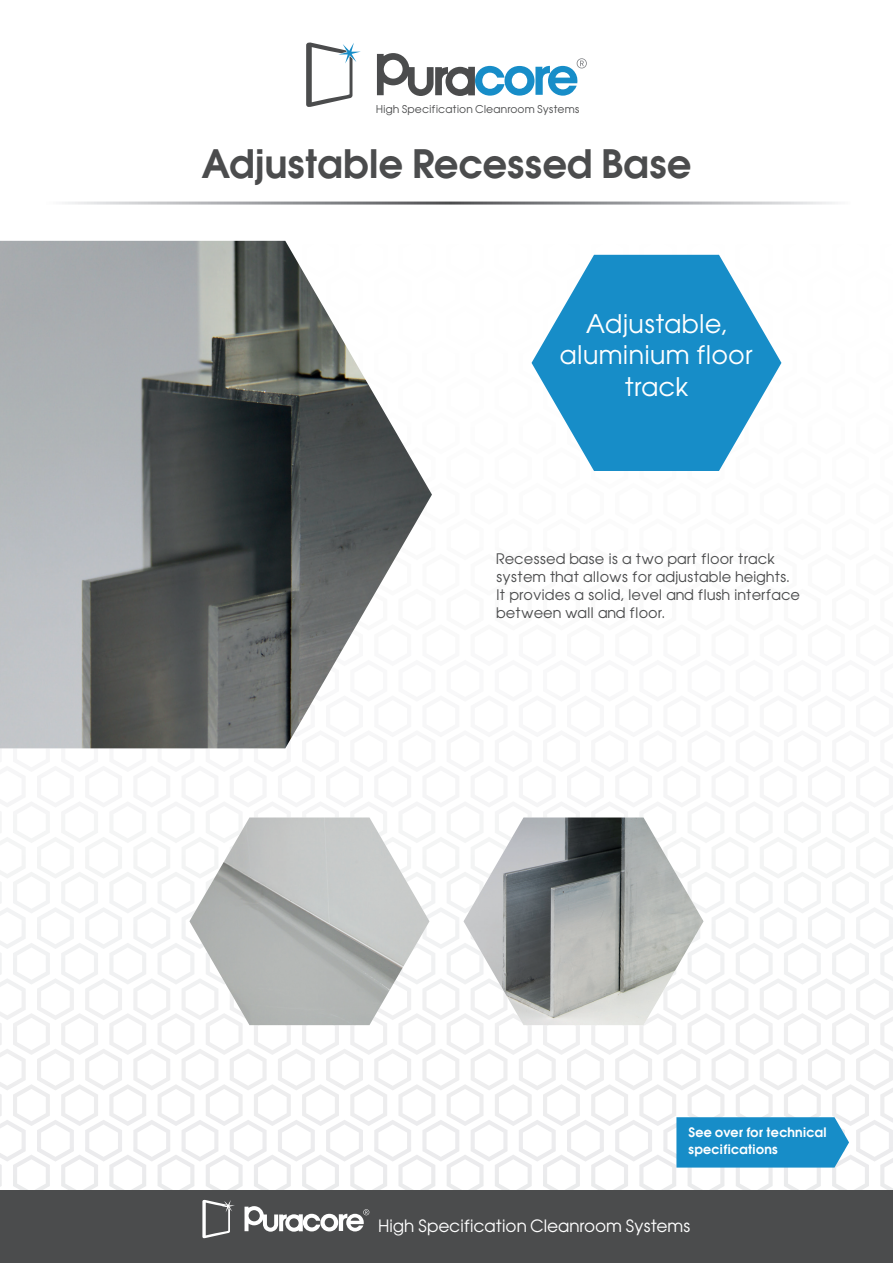
<style>
.page{position:relative;width:893px;height:1263px;background:#fff}
.page>*{position:absolute;margin:0;border:0;box-sizing:border-box;transform-origin:0 0}
.pg_head{font:36px "Avant Garde Demi";letter-spacing:-.035em;color:#4b4c4d}
.hexbug{font:23.7px/31.2px "Avant Garde";letter-spacing:.01em;color:#fff;text-align:center}
.t1{font:15.75px "Avant Garde";letter-spacing:-.015em;color:#fff}
.t2{font:13.5px/18px "Avant Garde";color:#4b4c4d}
.Body_9_12_85{font:12px "Avant Garde Demi";letter-spacing:-.015em;color:#fff}
.t3{font:10.05px "Avant Garde";letter-spacing:.005em;color:#4b4c4d}
</style>
<div class="page">
<div style="left:0;top:1190px;width:893px;height:73px;background:#4b4c4d"></div>
<svg style="left:377px;top:53px;width:210px;height:43px"></svg>
<svg style="left:306px;top:43px;width:55px;height:64px"></svg>
<svg style="left:245px;top:1206px;width:124px;height:26px"></svg>
<svg style="left:202px;top:1200px;width:33px;height:38px"></svg>
<img style="left:0;top:241px;width:432px;height:507px">
<svg style="left:531px;top:255px;width:250px;height:216px;fill:#178dc8"></svg>
<img style="left:189px;top:817px;width:240px;height:208px">
<img style="left:463px;top:817px;width:240px;height:208px">
<div style="left:676px;top:1117px;width:173px;height:50px;background:#178dc8"></div>
<p class="t3" style="left:376px;top:103px;width:205px">High Specification Cleanroom Systems</p>
<p class="pg_head" style="left:201px;top:139px;width:493px">Adjustable Recessed Base</p>
<p class="hexbug" style="left:560px;top:308px;width:195px">Adjustable, aluminium floor track</p>
<p class="t2" style="left:496px;top:549px;width:295px">Recessed base is a two part floor track system that allows for adjustable heights.</p>
<p class="t2" style="left:496px;top:585px;width:305px">It provides a solid, level and flush interface between wall and floor.</p>
<p class="Body_9_12_85" style="left:688px;top:1124px;width:140px">See over for technical</p>
<p class="Body_9_12_85" style="left:688px;top:1141px;width:92px">specifications</p>
<p class="t1" style="left:379px;top:1215px;width:313px">High Specification Cleanroom Systems</p>
</div>
